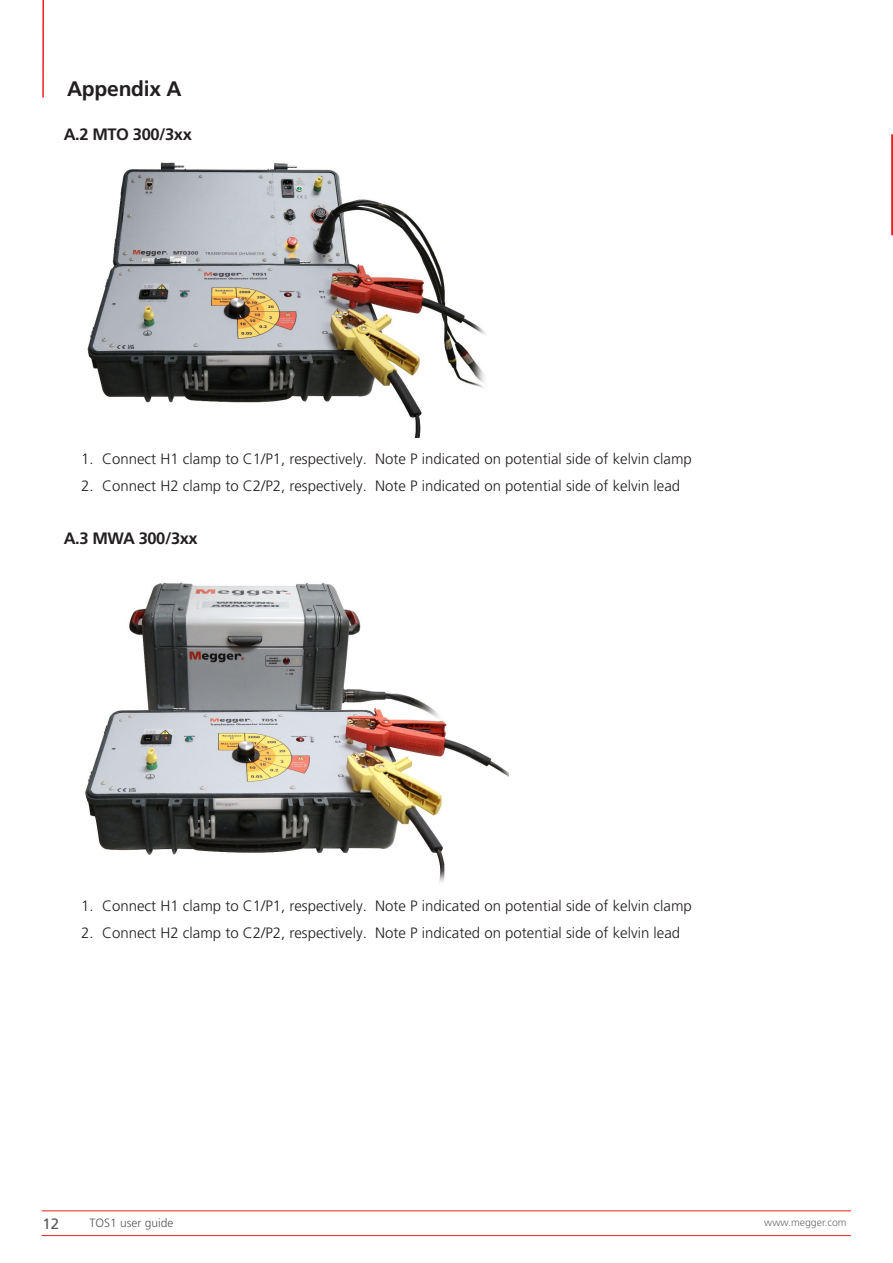
<style>
.page{position:relative;width:893px;height:1263px;background:#fff}
.page>*{position:absolute;margin:0;border:0;box-sizing:border-box;transform-origin:0 0}
.PageHeader{font:700 21px "Frutiger LT Pro";letter-spacing:-.01em;color:#231f20}
.Body_Sub_Header{font:700 16.5px "Frutiger LT Pro";letter-spacing:-.025em;color:#231f20}
.t1{font:300 15px "Frutiger LT Pro";color:#231f20}
.PageFootLeft{font:15px "Frutiger LT Pro";color:#57585a}
.PageFootLeft-2{font:300 12px "Frutiger LT Pro";color:#57585a}
.PageFootRight{font:300 10.5px "Frutiger LT Pro";color:#6c6d70}
</style>
<div class="page">
<svg style="left:891px;top:134px;width:2px;height:102px"></svg>
<img style="left:87px;top:162px;width:398px;height:276px">
<img style="left:85px;top:582px;width:423px;height:301px">
<hr style="left:42px;top:1210px;width:809px;height:1px;background:#ee1d23">
<hr style="left:42px;top:1235px;width:809px;height:1px;background:#ee1d23">
<hr style="left:42px;top:0;width:2px;height:98px;background:#ee1d23">
<p class="PageHeader" style="left:67px;top:76px;width:116px">Appendix A</p>
<p class="Body_Sub_Header" style="left:64px;top:124px;width:130px">A.2 MTO 300/3xx</p>
<p class="t1" style="left:81px;top:450px;width:612px">1. Connect H1 clamp to C1/P1, respectively. Note P indicated on potential side of kelvin clamp</p>
<p class="t1" style="left:81px;top:477px;width:601px">2. Connect H2 clamp to C2/P2, respectively. Note P indicated on potential side of kelvin lead</p>
<p class="Body_Sub_Header" style="left:64px;top:528px;width:135px">A.3 MWA 300/3xx</p>
<p class="t1" style="left:81px;top:897px;width:612px">1. Connect H1 clamp to C1/P1, respectively. Note P indicated on potential side of kelvin clamp</p>
<p class="t1" style="left:81px;top:924px;width:601px">2. Connect H2 clamp to C2/P2, respectively. Note P indicated on potential side of kelvin lead</p>
<p class="PageFootLeft" style="left:43px;top:1215px;width:18px">12</p>
<p class="PageFootLeft-2" style="left:89px;top:1216px;width:86px">TOS1 user guide</p>
<p class="PageFootRight" style="left:764px;top:1216px;width:84px">www.megger.com</p>
</div>
